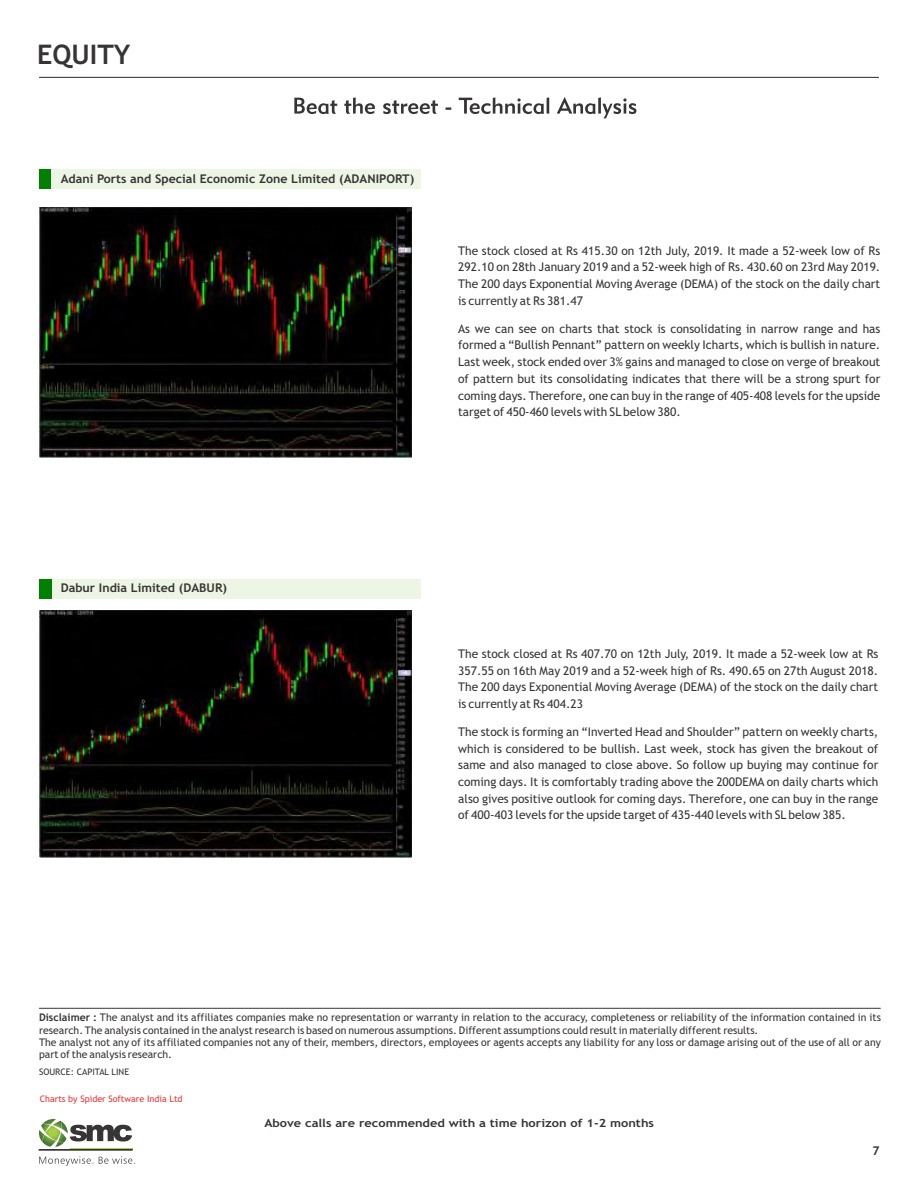
<style>
.page{position:relative;width:918px;height:1188px;background:#fff}
.page>*{position:absolute;margin:0;border:0;box-sizing:border-box;transform-origin:0 0}
.t1{font:700 27px "Trebuchet MS";color:#373435}
.t2{font:12px/16.6px "Trebuchet MS";color:#373435;text-align:justify}
.t3{font:700 12px "Trebuchet MS";color:#373435}
.t4{font:700 11.25px "Trebuchet MS";color:#373435;scale:1.14 1}
.t5{font:10.5px/12.1px "Trebuchet MS";color:#373435}
.t6{font:9px "Trebuchet MS";color:#ed3237}
.t7{font:9px "Trebuchet MS";color:#373435}
.s1{font-weight:700}
</style>
<div class="page">
<hr style="left:39px;top:77px;width:840px;height:1px;background:#373435">
<hr style="left:39px;top:1008px;width:842px;height:1px;background:#373435">
<svg style="left:294px;top:97px;width:342px;height:21px"></svg>
<div style="left:43px;top:170px;width:378px;height:19px;background:#edf5e5"></div>
<div style="left:39px;top:170px;width:11px;height:19px;background:#008000"></div>
<div style="left:39px;top:579px;width:382px;height:20px;background:#edf5e5"></div>
<div style="left:39px;top:579px;width:12px;height:20px;background:#008000"></div>
<svg style="left:70px;top:1125px;width:62px;height:17px"></svg>
<img style="left:39px;top:1119px;width:29px;height:28px">
<hr style="left:70px;top:1148px;width:62px;height:2px;background:#a8cf45">
<div style="left:39px;top:1150px;width:93px;height:1px;background:#373435;border:1px solid #373435"></div>
<svg style="left:39px;top:1156px;width:96px;height:10px"></svg>
<img style="left:39px;top:207px;width:373px;height:251px">
<img style="left:39px;top:610px;width:373px;height:248px">
<h1 class="t1" style="left:37px;top:44px;width:95px">EQUITY</h1>
<p class="t3" style="left:61px;top:174px;width:355px">Adani Ports and Special Economic Zone Limited (ADANIPORT)</p>
<p class="t2" style="left:458px;top:243px;width:424px">The stock closed at Rs 415.30 on 12th July, 2019. It made a 52-week low of Rs 292.10 on 28th January 2019 and a 52-week high of Rs. 430.60 on 23rd May 2019.<br>The 200 days Exponential Moving Average (DEMA) of the stock on the daily chart is currently at Rs 381.47</p>
<p class="t2" style="left:458px;top:321px;width:424px">As we can see on charts that stock is consolidating in narrow range and has formed a “Bullish Pennant” pattern on weekly Icharts, which is bullish in nature.<br>Last week, stock ended over 3% gains and managed to close on verge of breakout of pattern but its consolidating indicates that there will be a strong spurt for coming days. Therefore, one can buy in the range of 405-408 levels for the upside target of 450-460 levels with SL below 380.</p>
<p class="t3" style="left:61px;top:583px;width:168px">Dabur India Limited (DABUR)</p>
<p class="t2" style="left:458px;top:646px;width:422px">The stock closed at Rs 407.70 on 12th July, 2019. It made a 52-week low at Rs 357.55 on 16th May 2019 and a 52-week high of Rs. 490.65 on 27th August 2018.<br>The 200 days Exponential Moving Average (DEMA) of the stock on the daily chart is currently at Rs 404.23</p>
<p class="t2" style="left:458px;top:724px;width:422px">The stock is forming an “Inverted Head and Shoulder” pattern on weekly charts, which is considered to be bullish. Last week, stock has given the breakout of same and also managed to close above. So follow up buying may continue for coming days. It is comfortably trading above the 200DEMA on daily charts which also gives positive outlook for coming days. Therefore, one can buy in the range of 400-403 levels for the upside target of 435-440 levels with SL below 385.</p>
<p class="t5" style="left:39px;top:1012px;width:843px"><span class="s1">Disclaimer :</span> The analyst and its affiliates companies make no representation or warranty in relation to the accuracy, completeness or reliability of the information contained in its research. The analysis contained in the analyst research is based on numerous assumptions. Different assumptions could result in materially different results.<br>The analyst not any of its affiliated companies not any of their, members, directors, employees or agents accepts any liability for any loss or damage arising out of the use of all or any part of the analysis research.</p>
<p class="t7" style="left:39px;top:1069px;width:92px">SOURCE: CAPITAL LINE</p>
<p class="t6" style="left:40px;top:1095px;width:144px">Charts by Spider Software India Ltd</p>
<p class="t4" style="left:264px;top:1119px;width:343px">Above calls are recommended with a time horizon of 1-2 months</p>
<p class="t3" style="left:872px;top:1146px;width:9px">7</p>
</div>
